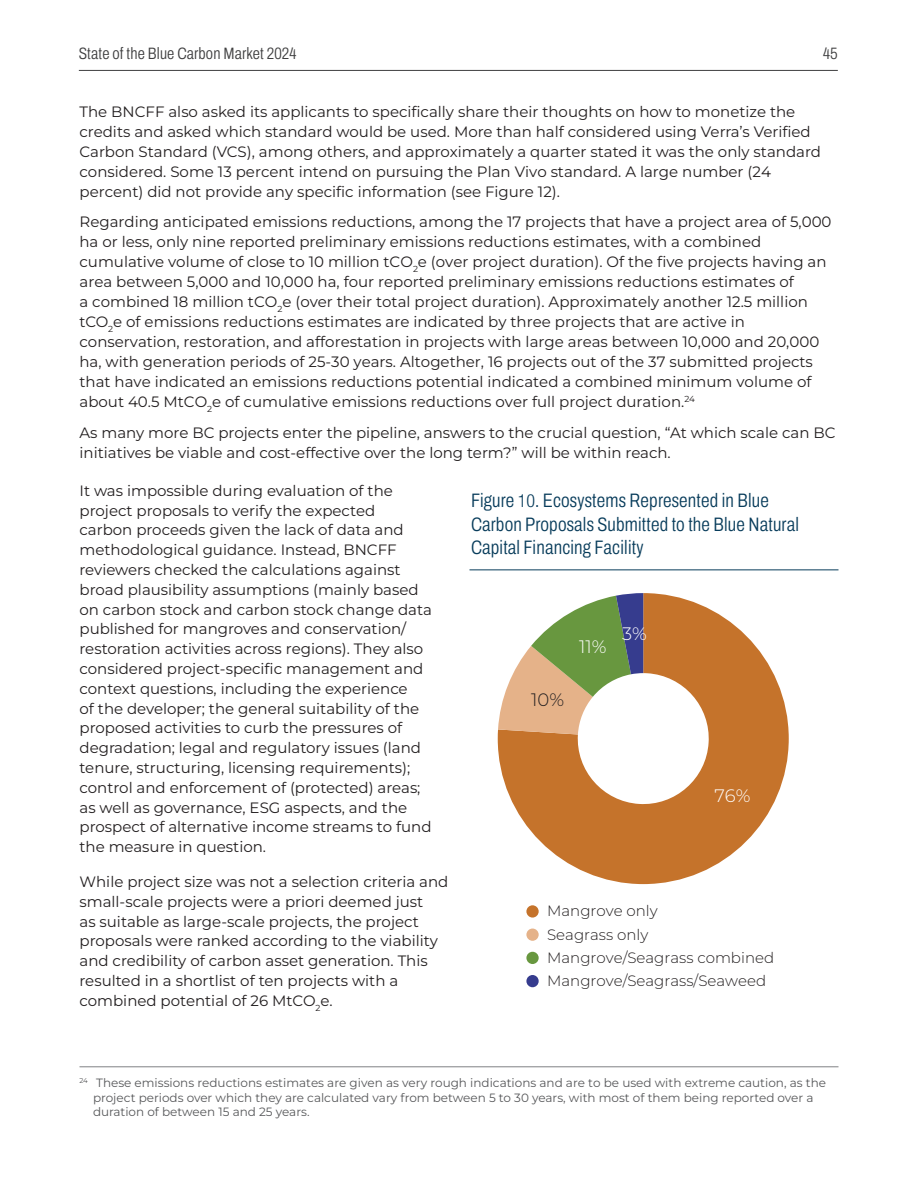
<style>
.page{position:relative;width:918px;height:1188px;background:#fff}
.page>*{position:absolute;margin:0;border:0;box-sizing:border-box;transform-origin:0 0}
.t1{font:300 19.5px/23.4px "Archivo Condensed";letter-spacing:.01em;color:#083c5b}
.t2{font:100 18px "Montserrat";color:#fff}
.t3{font:100 18px "Montserrat";color:#231f20}
.t4{font:300 16.5px "Archivo Condensed";letter-spacing:.01em;color:#3e3e3f}
.Body_text{font:15px/19.8px "Montserrat";color:#231f20}
.t5{font:100 15px/23.2px "Montserrat";color:#231f20}
.Footnote{font:12px/14.4px "Montserrat";color:#57585a}
.s1{font-family:"Helvetica Neue LT Std";font-stretch:condensed;font-size:18px}
</style>
<div class="page">
<hr style="left:79px;top:70px;width:759px;height:1px;background:#3e3e3f">
<hr style="left:80px;top:1066px;width:758px;height:1px;background:#808285">
<hr style="left:470px;top:569px;width:368px;height:1px;background:#083c5b">
<svg style="left:498px;top:593px;width:291px;height:291px;fill:#c5732b"></svg>
<svg style="left:498px;top:593px;width:145px;height:141px"></svg>
<svg style="left:526px;top:905px;width:13px;height:13px"></svg>
<div style="left:526px;top:929px;width:13px;height:12px;background:#e5b289;border-radius:50%"></div>
<div style="left:526px;top:952px;width:13px;height:12px;background:#68973f;border-radius:50%"></div>
<div style="left:526px;top:975px;width:13px;height:12px;background:#363c8e;border-radius:50%"></div>
<p class="t4" style="left:79px;top:42px;width:219px">State of the Blue Carbon Market 2024</p>
<p class="t4" style="left:823px;top:42px;width:16px">45</p>
<p class="Body_text" style="left:80px;top:102px;width:743px">The BNCFF also asked its applicants to specifically share their thoughts on how to monetize the credits and asked which standard would be used. More than half considered using Verra’s Verified Carbon Standard (VCS), among others, and approximately a quarter stated it was the only standard considered. Some 13 percent intend on pursuing the Plan Vivo standard. A large number (24 percent) did not provide any specific information (see Figure 12).</p>
<p class="Body_text" style="left:80px;top:211px;width:754px">Regarding anticipated emissions reductions, among the 17 projects that have a project area of 5,000 ha or less, only nine reported preliminary emissions reductions estimates, with a combined cumulative volume of close to 10 million tCO<sub>2</sub>e (over project duration). Of the five projects having an area between 5,000 and 10,000 ha, four reported preliminary emissions reductions estimates of<br>a combined 18 million tCO<sub>2</sub>e (over their total project duration). Approximately another 12.5 million tCO<sub>2</sub>e of emissions reductions estimates are indicated by three projects that are active in conservation, restoration, and afforestation in projects with large areas between 10,000 and 20,000 ha, with generation periods of 25-30 years. Altogether, 16 projects out of the 37 submitted projects that have indicated an emissions reductions potential indicated a combined minimum volume of about 40.5 MtCO<sub>2</sub>e of cumulative emissions reductions over full project duration.<sup>24</sup></p>
<p class="Body_text" style="left:79px;top:422px;width:758px">As many more BC projects enter the pipeline, answers to the crucial question, “At which scale can BC initiatives be viable and cost-effective over the long term?” will be within reach.</p>
<p class="Body_text" style="left:79px;top:480px;width:354px">It was impossible during evaluation of the project proposals to verify the expected<br>carbon proceeds given the lack of data and methodological guidance. Instead, BNCFF reviewers checked the calculations against broad plausibility assumptions (mainly based on carbon stock and carbon stock change data published for mangroves and conservation/ restoration activities across regions). They also considered project-specific management and context questions, including the experience<br>of the developer; the general suitability of the proposed activities to curb the pressures of degradation; legal and regulatory issues (land tenure, structuring, licensing requirements); control and enforcement of (protected) areas; as well as governance, ESG aspects, and the prospect of alternative income streams to fund the measure in question.</p>
<p class="Body_text" style="left:79px;top:871px;width:370px">While project size was not a selection criteria and small-scale projects were a priori deemed just<br>as suitable as large-scale projects, the project proposals were ranked according to the viability and credibility of carbon asset generation. This resulted in a shortlist of ten projects with a combined potential of 26 MtCO<sub>2</sub>e.</p>
<p class="t1" style="left:471px;top:489px;width:329px">Figure <span class="s1">10</span>. Ecosystems Represented in Blue<br>Carbon Proposals Submitted to the Blue Natural<br>Capital Financing Facility</p>
<p class="t2" style="left:622px;top:622px;width:26px">3%</p>
<p class="t2" style="left:579px;top:634px;width:29px">11%</p>
<p class="t3" style="left:531px;top:687px;width:34px">10%</p>
<p class="t2" style="left:714px;top:784px;width:37px">76%</p>
<p class="t5" style="left:547px;top:899px;width:229px">Mangrove only<br>Seagrass only<br>Mangrove/Seagrass combined<br>Mangrove/Seagrass/Seaweed</p>
<p class="Footnote" style="left:93px;top:1075px;width:735px;text-indent:-14px"><sup>24</sup> These emissions reductions estimates are given as very rough indications and are to be used with extreme caution, as the project periods over which they are calculated vary from between 5 to 30 years, with most of them being reported over a duration of between 15 and 25 years.</p>
</div>
